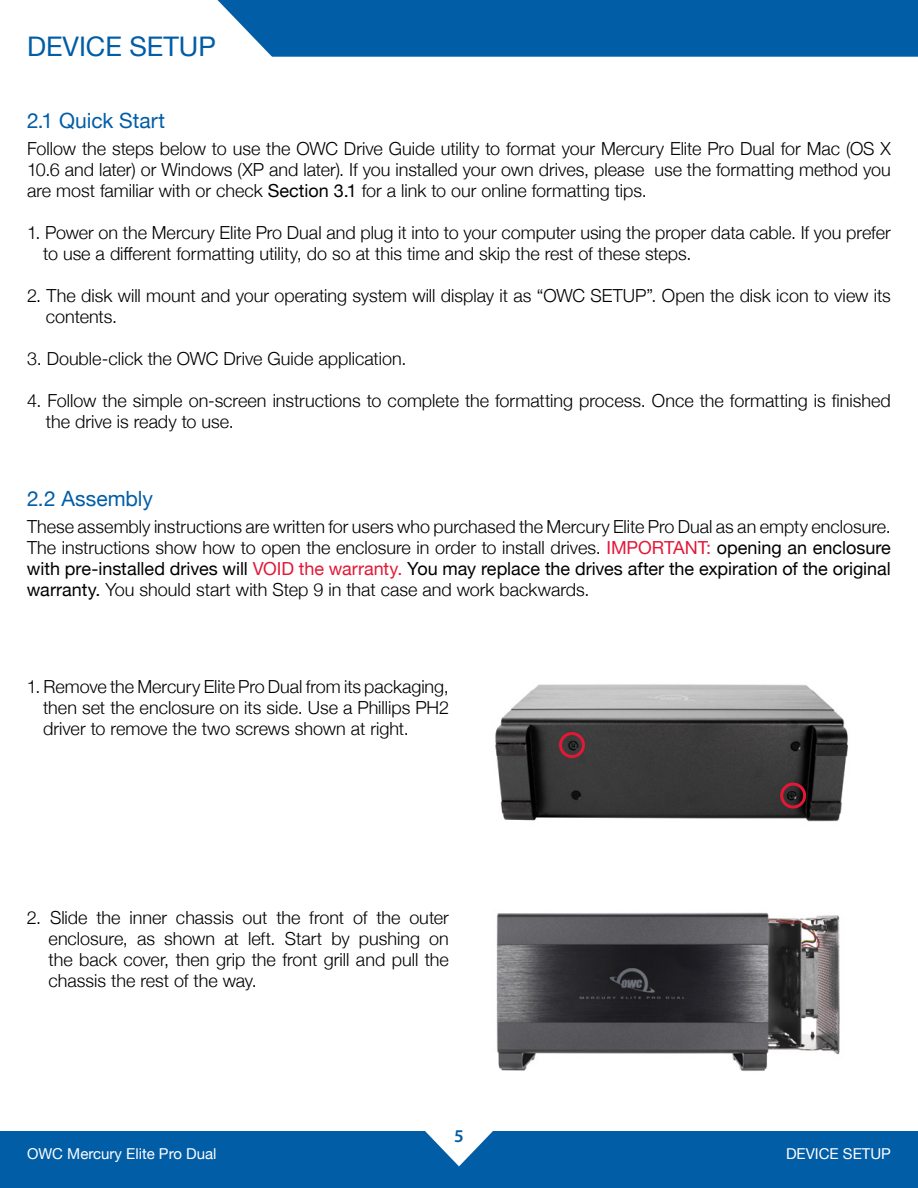
<style>
.page{position:relative;width:918px;height:1188px;background:#fff}
.page>*{position:absolute;margin:0;border:0;box-sizing:border-box;transform-origin:0 0}
.t1{font:27px "Helvetica Neue";color:#005da6}
.t2{font:21px "Helvetica Neue";color:#005da6}
.t3{font:300 18px/21px "Helvetica Neue";color:#000;text-align:justify}
.t4{font:600 18px "Myriad Pro";color:#005da6}
.t5{font:15px "Helvetica Neue";color:#fff}
.s1{font-weight:400}
.s2{font-weight:400;color:#e31837}
</style>
<div class="page">
<div style="left:0;top:1131px;width:918px;height:57px;background:#005da6"></div>
<svg style="left:425px;top:1131px;width:68px;height:35px"></svg>
<img style="left:495px;top:684px;width:353px;height:138px">
<div style="left:559px;top:732px;width:26px;height:26px;border:3px solid #e31837;border-radius:50%"></div>
<div style="left:780px;top:783px;width:26px;height:26px;border:3px solid #e31837;border-radius:50%"></div>
<div style="left:217px;top:0;width:701px;height:57px;background:#005da6"></div>
<img style="left:496px;top:912px;width:344px;height:159px">
<h1 class="t1" style="left:27px;top:27px;width:190px">DEVICE SETUP</h1>
<p class="t2" style="left:27px;top:105px;width:140px">2.1 Quick Start</p>
<p class="t3" style="left:27px;top:137px;width:865px">Follow the steps below to use the OWC Drive Guide utility to format your Mercury Elite Pro Dual for Mac (OS X 10.6 and later) or Windows (XP and later). If you installed your own drives, please use the formatting method you are most familiar with or check <span class="s1">Section 3.1</span> for a link to our online formatting tips.</p>
<p class="t3" style="left:43px;top:221px;width:849px;text-indent:-16px">1. Power on the Mercury Elite Pro Dual and plug it into to your computer using the proper data cable. If you prefer to use a different formatting utility, do so at this time and skip the rest of these steps.</p>
<p class="t3" style="left:46px;top:284px;width:847px;text-indent:-19px">2. The disk will mount and your operating system will display it as “OWC SETUP”. Open the disk icon to view its contents.</p>
<p class="t3" style="left:27px;top:347px;width:381px">3. Double-click the OWC Drive Guide application.</p>
<p class="t3" style="left:46px;top:389px;width:847px;text-indent:-19px">4. Follow the simple on-screen instructions to complete the formatting process. Once the formatting is finished the drive is ready to use.</p>
<p class="t2" style="left:27px;top:483px;width:128px">2.2 Assembly</p>
<p class="t3" style="left:27px;top:515px;width:865px">These assembly instructions are written for users who purchased the Mercury Elite Pro Dual as an empty enclosure.<br>The instructions show how to open the enclosure in order to install drives. <span class="s2">IMPORTANT:</span> <span class="s1">opening an enclosure with pre-installed drives will</span> <span class="s2">VOID the warranty.</span> <span class="s1">You may replace the drives after the expiration of the original warranty.</span> You should start with Step 9 in that case and work backwards.</p>
<p class="t3" style="left:43px;top:675px;width:407px;text-indent:-16px">1. Remove the Mercury Elite Pro Dual from its packaging, then set the enclosure on its side. Use a Phillips PH2 driver to remove the two screws shown at right.</p>
<p class="t3" style="left:49px;top:906px;width:402px;text-indent:-22px">2. Slide the inner chassis out the front of the outer enclosure, as shown at left. Start by pushing on the back cover, then grip the front grill and pull the chassis the rest of the way.</p>
<p class="t4" style="left:454px;top:1125px;width:11px">5</p>
<p class="t5" style="left:27px;top:1143px;width:191px">OWC Mercury Elite Pro Dual</p>
<p class="t5" style="left:786px;top:1143px;width:106px">DEVICE SETUP</p>
</div>
